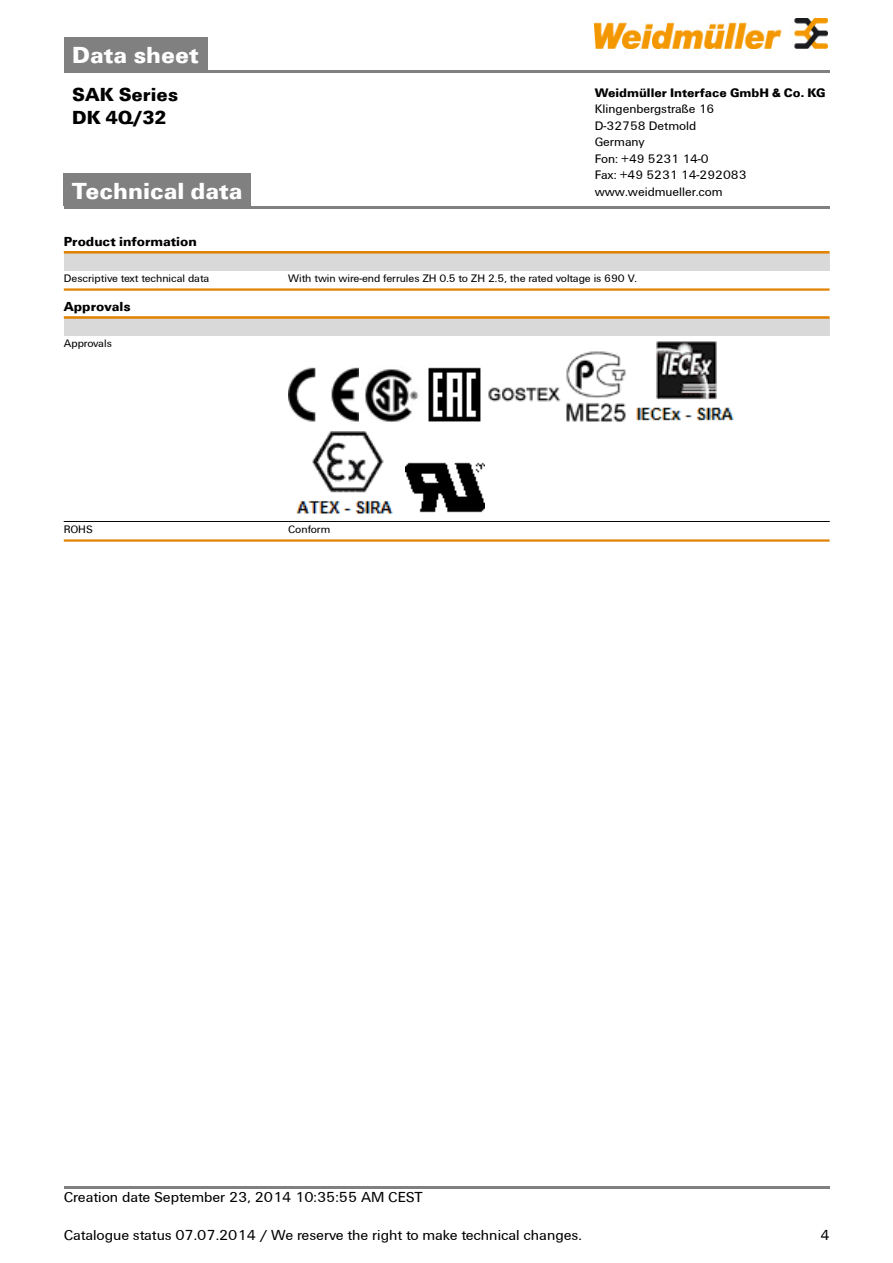
<style>
.page{position:relative;width:893px;height:1263px;background:#fff}
.page>*{position:absolute;margin:0;border:0;box-sizing:border-box;transform-origin:0 0}
.t1{font:700 24px "Weidmueller";color:#fff}
.t2{font:700 19.5px/22.5px "Weidmueller";color:#000}
.t3{font:15px "Weidmueller";color:#000}
.t4{font:700 13.5px "Weidmueller";color:#000}
.t5{font:12.75px/16.5px "Weidmueller";color:#000}
.t6{font:700 12.75px "Weidmueller";color:#000}
.t7{font:11.25px "Weidmueller";color:#000}
</style>
<div class="page">
<div style="left:64px;top:38px;width:143px;height:32px;background:#808080"></div>
<hr style="left:64px;top:70px;width:765px;height:2px;background:#808080">
<img style="left:594px;top:18px;width:233px;height:30px">
<div style="left:64px;top:174px;width:187px;height:32px;background:#808080"></div>
<hr style="left:64px;top:206px;width:765px;height:3px;background:#808080">
<hr style="left:64px;top:1186px;width:765px;height:3px;background:#808080">
<div style="left:64px;top:254px;width:765px;height:17px;background:#d9d9d9"></div>
<hr style="left:64px;top:251px;width:765px;height:3px;background:#e18200">
<hr style="left:64px;top:288px;width:765px;height:3px;background:#e18200">
<div style="left:64px;top:319px;width:765px;height:17px;background:#d9d9d9"></div>
<hr style="left:64px;top:316px;width:765px;height:3px;background:#e18200">
<img style="left:288px;top:367px;width:71px;height:55px">
<img style="left:365px;top:369px;width:54px;height:53px">
<img style="left:428px;top:367px;width:53px;height:55px">
<img style="left:488px;top:387px;width:73px;height:15px">
<img style="left:566px;top:351px;width:60px;height:71px">
<img style="left:636px;top:341px;width:98px;height:80px">
<img style="left:296px;top:432px;width:97px;height:82px">
<img style="left:405px;top:462px;width:79px;height:51px">
<hr style="left:64px;top:521px;width:224px;height:1px;background:#000">
<hr style="left:288px;top:521px;width:541px;height:1px;background:#000">
<hr style="left:64px;top:539px;width:765px;height:3px;background:#e18200">
<h1 class="t1" style="left:72px;top:40px;width:128px">Data sheet</h1>
<h2 class="t2" style="left:72px;top:83px;width:107px">SAK Series<br>DK 4Q/32</h2>
<p class="t6" style="left:594px;top:85px;width:232px">Weidmüller Interface GmbH &amp; Co. KG</p>
<p class="t5" style="left:594px;top:101px;width:153px">Klingenbergstraße 16<br>D-32758 Detmold<br>Germany<br>Fon: +49 5231 14-0<br>Fax: +49 5231 14-292083</p>
<h1 class="t1" style="left:72px;top:176px;width:172px">Technical data</h1>
<p class="t5" style="left:594px;top:183px;width:129px">www.weidmueller.com</p>
<p class="t4" style="left:64px;top:234px;width:135px">Product information</p>
<p class="t7" style="left:64px;top:272px;width:147px">Descriptive text technical data</p>
<p class="t7" style="left:288px;top:272px;width:350px">With twin wire-end ferrules ZH 0.5 to ZH 2.5, the rated voltage is 690 V.</p>
<p class="t4" style="left:64px;top:299px;width:68px">Approvals</p>
<p class="t7" style="left:64px;top:337px;width:49px">Approvals</p>
<p class="t7" style="left:64px;top:523px;width:30px">ROHS</p>
<p class="t7" style="left:288px;top:523px;width:44px">Conform</p>
<p class="t3" style="left:64px;top:1188px;width:360px">Creation date September 23, 2014 10:35:55 AM CEST</p>
<p class="t3" style="left:64px;top:1227px;width:519px">Catalogue status 07.07.2014 / We reserve the right to make technical changes.</p>
<p class="t3" style="left:820px;top:1227px;width:11px">4</p>
</div>
